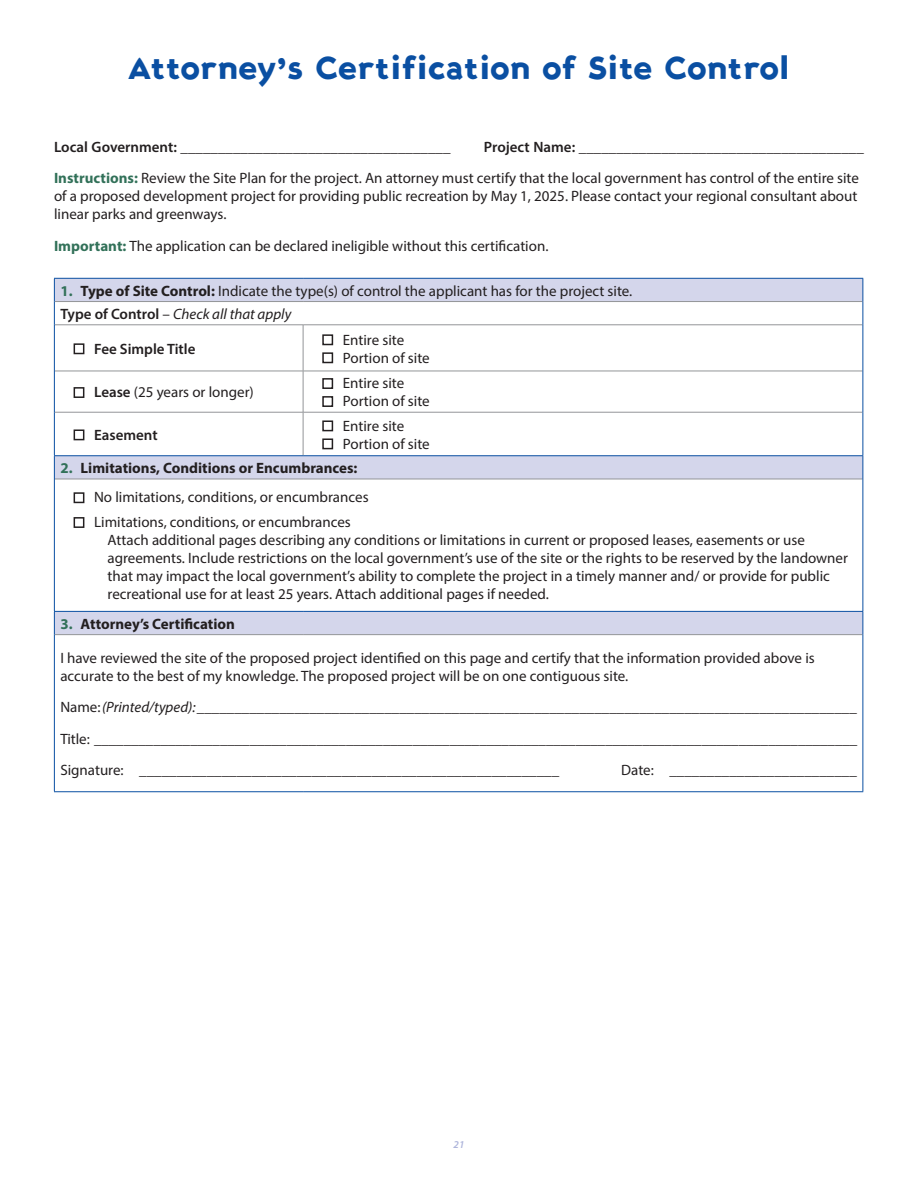
<style>
.page{position:relative;width:918px;height:1188px;background:#fff}
.page>*{position:absolute;margin:0;border:0;box-sizing:border-box;transform-origin:0 0}
.t1{font:800 31.5px "Naturally Wonderful";color:#0a4fa2}
.t2{font:15px/18px "Myriad Pro";color:#231f20}
.t3{font:600 15px "Myriad Pro";color:#231f20}
.t4{font:700 15px "Myriad Pro";color:#231f20}
.t5{font:italic 600 10.5px "Myriad Pro";color:#aeb5db}
.s1{font-weight:600}
.s2{font-weight:700;color:#327159}
.s3{font-weight:700}
.s4{font-style:italic}
.s5{color:#327159}
</style>
<div class="page">
<svg style="left:55px;top:279px;width:807px;height:355px"></svg>
<hr style="left:55px;top:301px;width:248px;height:1px;background:#939598">
<hr style="left:303px;top:301px;width:559px;height:1px;background:#939598">
<hr style="left:55px;top:325px;width:248px;height:1px;background:#939598">
<hr style="left:303px;top:325px;width:559px;height:1px;background:#939598">
<hr style="left:303px;top:325px;width:1px;height:46px;background:#939598">
<hr style="left:55px;top:371px;width:248px;height:1px;background:#939598">
<hr style="left:303px;top:371px;width:559px;height:1px;background:#939598">
<hr style="left:303px;top:371px;width:1px;height:41px;background:#939598">
<hr style="left:55px;top:412px;width:248px;height:1px;background:#939598">
<hr style="left:303px;top:412px;width:559px;height:1px;background:#939598">
<hr style="left:303px;top:412px;width:1px;height:43px;background:#939598">
<hr style="left:55px;top:479px;width:248px;height:1px;background:#939598">
<hr style="left:303px;top:479px;width:559px;height:1px;background:#939598">
<hr style="left:55px;top:634px;width:248px;height:1px;background:#939598">
<hr style="left:303px;top:634px;width:559px;height:1px;background:#939598">
<hr style="left:54px;top:278px;width:249px;height:1px;background:#0a4fa2">
<hr style="left:303px;top:278px;width:560px;height:1px;background:#0a4fa2">
<svg style="left:54px;top:279px;width:1px;height:46px"></svg>
<svg style="left:862px;top:279px;width:1px;height:46px"></svg>
<hr style="left:54px;top:325px;width:1px;height:46px;background:#0a4fa2">
<hr style="left:862px;top:325px;width:1px;height:46px;background:#0a4fa2">
<hr style="left:54px;top:371px;width:1px;height:41px;background:#0a4fa2">
<hr style="left:862px;top:371px;width:1px;height:41px;background:#0a4fa2">
<hr style="left:54px;top:412px;width:1px;height:43px;background:#0a4fa2">
<hr style="left:862px;top:412px;width:1px;height:43px;background:#0a4fa2">
<hr style="left:54px;top:455px;width:249px;height:1px;background:#0a4fa2">
<svg style="left:54px;top:456px;width:1px;height:23px"></svg>
<hr style="left:303px;top:455px;width:560px;height:1px;background:#0a4fa2">
<svg style="left:862px;top:456px;width:1px;height:23px"></svg>
<hr style="left:54px;top:479px;width:1px;height:132px;background:#0a4fa2">
<hr style="left:862px;top:479px;width:1px;height:132px;background:#0a4fa2">
<hr style="left:54px;top:611px;width:249px;height:1px;background:#0a4fa2">
<svg style="left:54px;top:612px;width:1px;height:23px"></svg>
<hr style="left:303px;top:611px;width:560px;height:1px;background:#0a4fa2">
<svg style="left:862px;top:612px;width:1px;height:23px"></svg>
<hr style="left:54px;top:635px;width:1px;height:156px;background:#0a4fa2">
<hr style="left:862px;top:635px;width:1px;height:156px;background:#0a4fa2">
<hr style="left:54px;top:791px;width:249px;height:1px;background:#0a4fa2">
<hr style="left:303px;top:791px;width:560px;height:1px;background:#0a4fa2">
<h1 class="t1" style="left:128px;top:43px;width:663px">Attorney’s Certification of Site Control</h1>
<p class="t3" style="left:54px;top:137px;width:398px">Local Government: ____________________________________</p>
<p class="t2" style="left:54px;top:131px;width:811px;line-height:31.5px;text-indent:430px"><span class="s1">Project Name: ______________________________________<br></span><span class="s2">Instructions:</span> Review the Site Plan for the project. An attorney must certify that the local government has control of the entire site</p>
<p class="t2" style="left:54px;top:187px;width:805px">of a proposed development project for providing public recreation by May 1, 2025. Please contact your regional consultant about linear parks and greenways.</p>
<p class="t2" style="left:54px;top:237px;width:496px"><span class="s2">Important:</span> The application can be declared ineligible without this certification.</p>
<p class="t2" style="left:60px;top:279px;width:573px;line-height:23.2px"><span class="s2">1.</span> <span class="s3">Type of Site Control:</span> Indicate the type(s) of control the applicant has for the project site.<br><span class="s1">Type of Control</span> – <span class="s4">Check all that apply</span></p>
<p class="t3" style="left:74px;top:339px;width:123px">■ Fee Simple Title</p>
<p class="t2" style="left:323px;top:330px;width:83px">■ Entire site</p>
<p class="t2" style="left:323px;top:348px;width:109px">■ Portion of site</p>
<p class="t2" style="left:74px;top:383px;width:182px">■ <span class="s1">Lease</span> (25 years or longer)</p>
<p class="t2" style="left:323px;top:374px;width:83px">■ Entire site</p>
<p class="t2" style="left:323px;top:392px;width:109px">■ Portion of site</p>
<p class="t2" style="left:323px;top:416px;width:83px">■ Entire site</p>
<p class="t2" style="left:323px;top:434px;width:109px">■ Portion of site</p>
<p class="t4" style="left:60px;top:458px;width:299px"><span class="s5">2.</span> Limitations, Conditions or Encumbrances:</p>
<p class="t2" style="left:74px;top:488px;width:296px">■ No limitations, conditions, or encumbrances</p>
<p class="t2" style="left:108px;top:513px;width:742px;text-indent:-34px">■ Limitations, conditions, or encumbrances<br>Attach additional pages describing any conditions or limitations in current or proposed leases, easements or use agreements. Include restrictions on the local government’s use of the site or the rights to be reserved by the landowner that may impact the local government’s ability to complete the project in a timely manner and/ or provide for public recreational use for at least 25 years. Attach additional pages if needed.</p>
<p class="t4" style="left:60px;top:614px;width:176px"><span class="s5">3.</span> Attorney’s Certification</p>
<p class="t2" style="left:60px;top:648px;width:756px">I have reviewed the site of the proposed project identified on this page and certify that the information provided above is accurate to the best of my knowledge. The proposed project will be on one contiguous site.</p>
<p class="t2" style="left:60px;top:691px;width:799px;line-height:31.5px;text-align:justify">Name: <span class="s4">(Printed/typed):</span> ________________________________________________________________________________________ Title: _______________________________________________________________________________________________________ Signature: ________________________________________________________</p>
<p class="t3" style="left:74px;top:425px;width:85px">■ Easement</p>
<p class="t2" style="left:621px;top:761px;width:237px">Date: _________________________</p>
<p class="t5" style="left:454px;top:1138px;width:12px">21</p>
</div>
